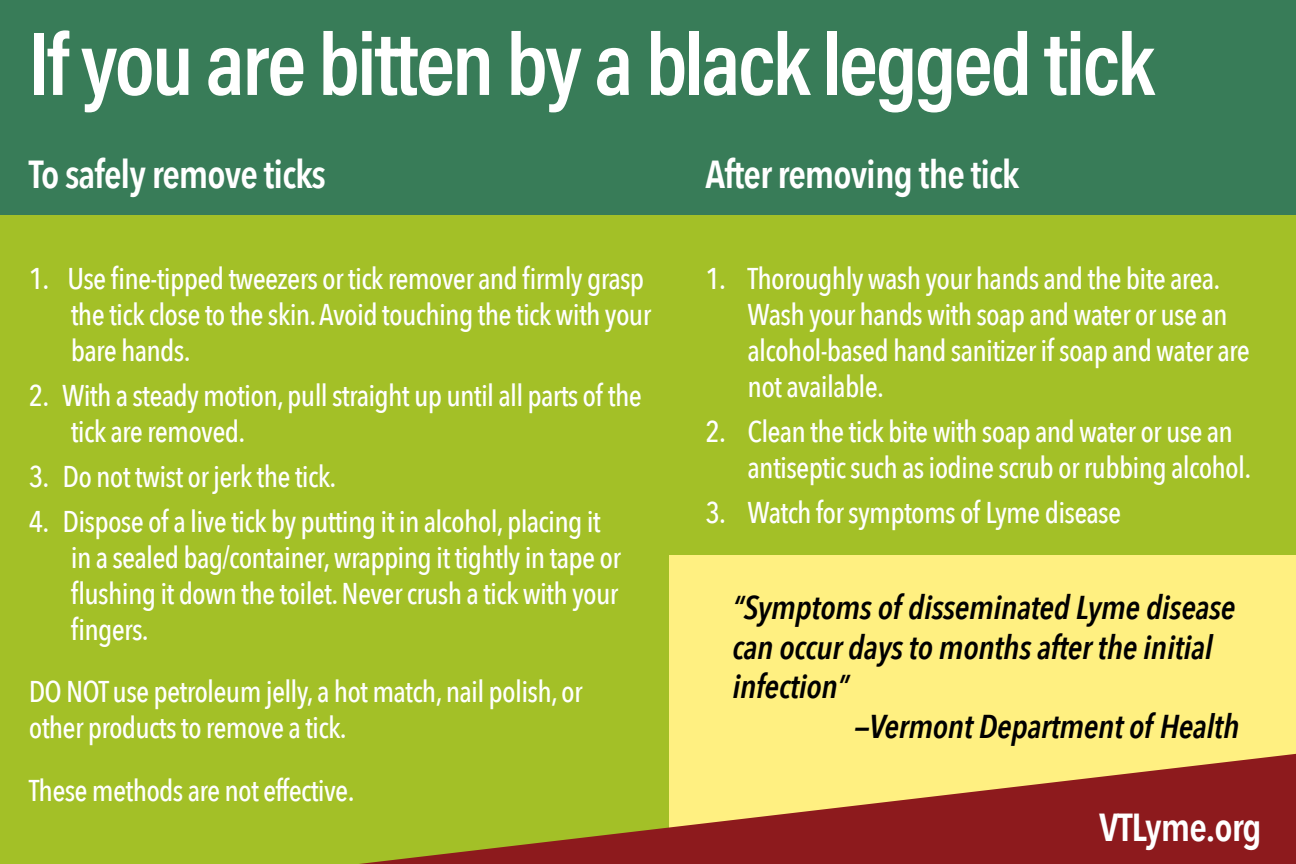
<style>
.page{position:relative;width:1296px;height:864px;background:#fff}
.page>*{position:absolute;margin:0;border:0;box-sizing:border-box;transform-origin:0 0}
.t1{font:600 90px "Acumin Pro Cond";letter-spacing:-.025em;color:#fff}
.t2{font:600 39px "Avenir Next Condensed";letter-spacing:-.025em;color:#fff}
.Body_Paragraph{font:italic 600 33px "Avenir Next Condensed";letter-spacing:-.01em;color:#000}
.LIst_with_indent{font:500 30px/36px "Avenir Next Condensed";letter-spacing:-.025em;color:#fff}
.Body_Paragraph-2{font:500 30px/36px "Avenir Next Condensed";letter-spacing:-.025em;color:#fff}
</style>
<div class="page">
<div style="left:0;top:198px;width:1296px;height:666px;background:#a3c027"></div>
<div style="left:0;top:0;width:1296px;height:215px;background:#387c58"></div>
<div style="left:670px;top:556px;width:626px;height:308px;background:#fff081"></div>
<svg style="left:359px;top:754px;width:937px;height:110px"></svg>
<p class="t1" style="left:29px;top:5px;width:1127px">If you are bitten by a black legged tick</p>
<p class="t2" style="left:29px;top:141px;width:299px">To safely remove ticks</p>
<p class="t2" style="left:706px;top:141px;width:316px">After removing the tick</p>
<p class="LIst_with_indent" style="left:71px;top:260px;width:582px;text-indent:-42px">1. Use fine-tipped tweezers or tick remover and firmly grasp the tick close to the skin. Avoid touching the tick with your bare hands.</p>
<p class="LIst_with_indent" style="left:71px;top:377px;width:573px;text-indent:-42px">2. With a steady motion, pull straight up until all parts of the tick are removed.</p>
<p class="LIst_with_indent" style="left:29px;top:458px;width:309px">3. Do not twist or jerk the tick.</p>
<p class="LIst_with_indent" style="left:71px;top:503px;width:552px;text-indent:-42px">4. Dispose of a live tick by putting it in alcohol, placing it in a sealed bag/container, wrapping it tightly in tape or flushing it down the toilet. Never crush a tick with your fingers.</p>
<p class="Body_Paragraph-2" style="left:29px;top:673px;width:555px">DO NOT use petroleum jelly, a hot match, nail polish, or other products to remove a tick.</p>
<p class="Body_Paragraph-2" style="left:29px;top:772px;width:327px">These methods are not effective.</p>
<p class="LIst_with_indent" style="left:748px;top:260px;width:504px;text-indent:-42px">1. Thoroughly wash your hands and the bite area.<br>Wash your hands with soap and water or use an alcohol-based hand sanitizer if soap and water are not available.</p>
<p class="LIst_with_indent" style="left:748px;top:413px;width:505px;text-indent:-42px">2. Clean the tick bite with soap and water or use an antiseptic such as iodine scrub or rubbing alcohol.</p>
<p class="LIst_with_indent" style="left:706px;top:494px;width:417px">3. Watch for symptoms of Lyme disease</p>
<p class="Body_Paragraph" style="left:732px;top:587px;width:505px">“Symptoms of disseminated Lyme disease</p>
<p class="Body_Paragraph" style="left:732px;top:627px;width:482px">can occur days to months after the initial</p>
<p class="Body_Paragraph" style="left:732px;top:667px;width:118px">infection”</p>
<p class="Body_Paragraph" style="left:855px;top:706px;width:387px">—Vermont Department of Health</p>
<p class="t2" style="left:1099px;top:794px;width:164px">VTLyme.org</p>
</div>
